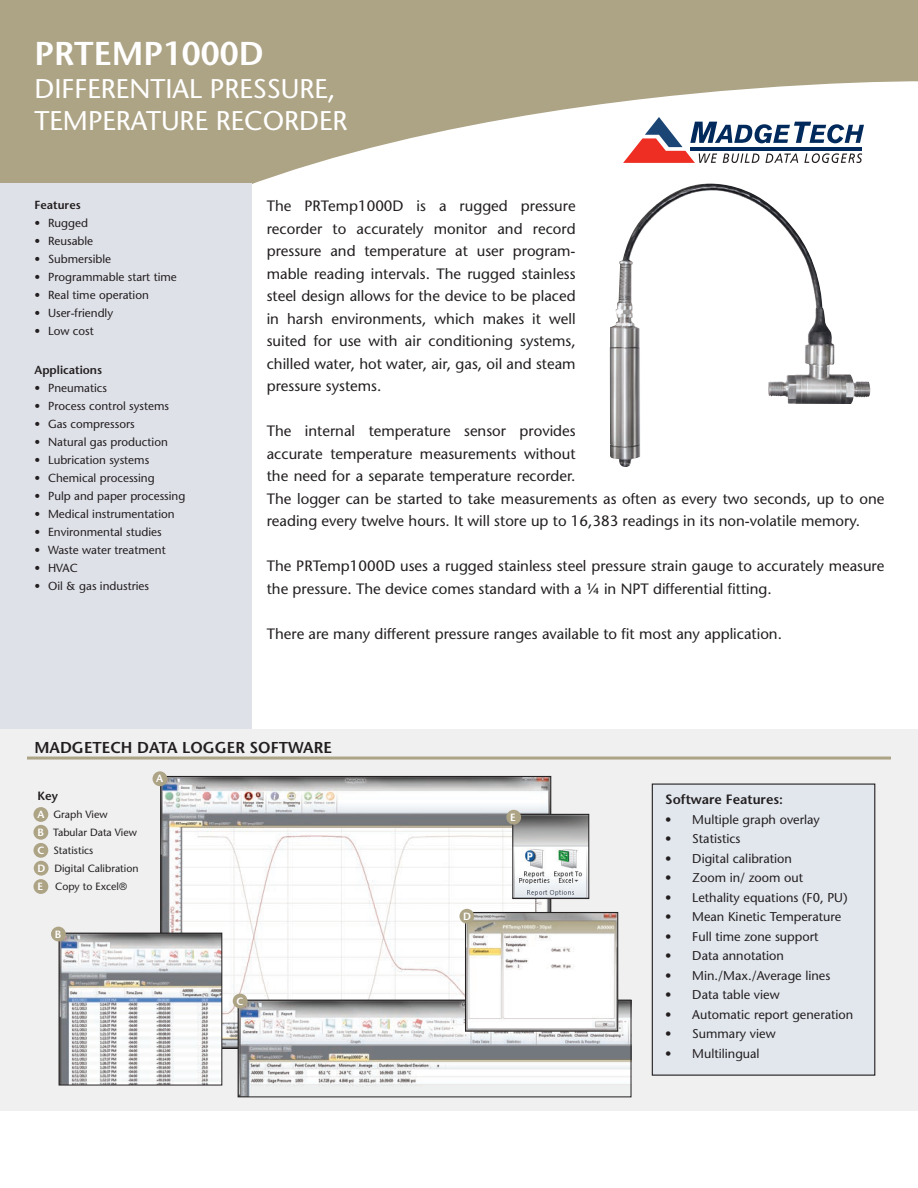
<style>
.page{position:relative;width:918px;height:1188px;background:#fff}
.page>*{position:absolute;margin:0;border:0;box-sizing:border-box;transform-origin:0 0}
.t1{font:600 33px "Stone Sans";color:#fff}
.t2{font:27px/32.4px "Stone Sans";color:#fff}
.t3{font:600 15.75px "Stone Sans";color:#231f20}
.t4{font:15px/22.5px "Stone Sans";color:#231f20}
.t5{font:600 13.5px "Stone Sans";color:#231f20}
.t6{font:12.75px "Stone Sans";color:#231f20}
.t7{font:600 12px "Stone Sans";color:#231f20}
.t8{font:11.7px "Stone Sans";color:#231f20}
.t9{font:600 11.7px "Stone Sans";color:#231f20}
.t10{font:10.5px/18px "Stone Sans";color:#231f20}
.t11{font:600 10.5px "Stone Sans";color:#fff}
.s1{font-weight:600;color:#fff}
</style>
<div class="page">
<svg style="left:0;top:0;width:918px;height:184px;fill:#ada385"></svg>
<div style="left:0;top:184px;width:252px;height:572px;background:#dfe1e9"></div>
<svg style="left:623px;top:117px;width:241px;height:46px"></svg>
<hr style="left:690px;top:147px;width:172px;height:4px;background:#00295c">
<div style="left:0;top:729px;width:918px;height:381px;background:#f0f0f0"></div>
<hr style="left:27px;top:757px;width:864px;height:3px;background:#ada385">
<div style="left:33px;top:879px;width:15px;height:15px;background:#ada385;border-radius:50%"></div>
<div style="left:652px;top:784px;width:223px;height:291px;background:#e2e7ee"></div>
<div style="left:652px;top:784px;width:223px;height:292px;border:1px solid #231f20"></div>
<div style="left:33px;top:807px;width:15px;height:15px;background:#ada385;border-radius:50%"></div>
<div style="left:33px;top:825px;width:15px;height:15px;background:#ada385;border-radius:50%"></div>
<div style="left:33px;top:843px;width:15px;height:15px;background:#ada385;border-radius:50%"></div>
<div style="left:34px;top:861px;width:15px;height:15px;background:#ada385;border-radius:50%"></div>
<img style="left:163px;top:778px;width:386px;height:269px">
<img style="left:61px;top:935px;width:159px;height:148px">
<div style="left:59px;top:933px;width:163px;height:152px;border:1px solid #231f20"></div>
<img style="left:240px;top:1002px;width:389px;height:93px">
<div style="left:238px;top:1000px;width:393px;height:97px;border:1px solid #231f20"></div>
<img style="left:467px;top:914px;width:149px;height:116px">
<div style="left:465px;top:912px;width:153px;height:120px;border:1px solid #231f20"></div>
<img style="left:514px;top:816px;width:73px;height:81px">
<div style="left:512px;top:814px;width:77px;height:85px;border:1px solid #231f20"></div>
<div style="left:459px;top:909px;width:15px;height:15px;background:#ada385;border-radius:50%"></div>
<div style="left:233px;top:994px;width:15px;height:14px;background:#ada385;border-radius:50%"></div>
<div style="left:51px;top:927px;width:15px;height:14px;background:#ada385;border-radius:50%"></div>
<div style="left:506px;top:810px;width:15px;height:15px;background:#ada385;border-radius:50%"></div>
<div style="left:153px;top:771px;width:14px;height:15px;background:#ada385;border-radius:50%"></div>
<img style="left:610px;top:184px;width:252px;height:283px">
<h1 class="t1" style="left:35px;top:34px;width:231px">PRTEMP1000D</h1>
<h2 class="t2" style="left:35px;top:72px;width:314px">DIFFERENTIAL PRESSURE,<br>TEMPERATURE RECORDER</h2>
<p class="t9" style="left:35px;top:198px;width:48px">Features</p>
<p class="t8" style="left:35px;top:216px;width:55px">• Rugged</p>
<p class="t8" style="left:35px;top:234px;width:60px">• Reusable</p>
<p class="t8" style="left:35px;top:252px;width:78px">• Submersible</p>
<p class="t8" style="left:35px;top:270px;width:144px">• Programmable start time</p>
<p class="t8" style="left:35px;top:288px;width:116px">• Real time operation</p>
<p class="t8" style="left:35px;top:306px;width:80px">• User-friendly</p>
<p class="t8" style="left:35px;top:324px;width:61px">• Low cost</p>
<p class="t9" style="left:35px;top:363px;width:69px">Applications</p>
<p class="t8" style="left:35px;top:381px;width:74px">• Pneumatics</p>
<p class="t8" style="left:35px;top:399px;width:136px">• Process control systems</p>
<p class="t8" style="left:35px;top:417px;width:102px">• Gas compressors</p>
<p class="t8" style="left:35px;top:435px;width:135px">• Natural gas production</p>
<p class="t8" style="left:35px;top:453px;width:116px">• Lubrication systems</p>
<p class="t8" style="left:35px;top:471px;width:122px">• Chemical processing</p>
<p class="t8" style="left:35px;top:489px;width:152px">• Pulp and paper processing</p>
<p class="t8" style="left:35px;top:507px;width:142px">• Medical instrumentation</p>
<p class="t8" style="left:35px;top:525px;width:129px">• Environmental studies</p>
<p class="t8" style="left:35px;top:543px;width:133px">• Waste water treatment</p>
<p class="t8" style="left:35px;top:561px;width:45px">• HVAC</p>
<p class="t8" style="left:35px;top:579px;width:116px">• Oil &amp; gas industries</p>
<p class="t4" style="left:267px;top:195px;width:310px;text-align:justify">The PRTemp1000D is a rugged pressure recorder to accurately monitor and record pressure and temperature at user program&shy;mable reading intervals. The rugged stainless steel design allows for the device to be placed in harsh environments, which makes it well suited for use with air conditioning systems, chilled water, hot water, air, gas, oil and steam pressure systems.</p>
<p class="t4" style="left:267px;top:420px;width:619px">The internal temperature sensor provides<br>accurate temperature measurements without<br>the need for a separate temperature recorder.<br>The logger can be started to take measurements as often as every two seconds, up to one reading every twelve hours. It will store up to 16,383 readings in its non-volatile memory.</p>
<p class="t4" style="left:267px;top:555px;width:619px">The PRTemp1000D uses a rugged stainless steel pressure strain gauge to accurately measure the pressure. The device comes standard with a ¼ in NPT differential fitting.</p>
<p class="t4" style="left:267px;top:622px;width:517px">There are many different pressure ranges available to fit most any application.</p>
<p class="t3" style="left:34px;top:738px;width:299px">MADGETECH DATA LOGGER SOFTWARE</p>
<p class="t7" style="left:37px;top:789px;width:22px">Key</p>
<p class="t10" style="left:37px;top:805px;width:103px"><span class="s1">A</span> Graph View<br><span class="s1">B</span> Tabular Data View<br><span class="s1">C</span> Statistics<br><span class="s1">D</span> Digital Calibration<br><span class="s1">E</span> Copy to Excel®</p>
<p class="t11" style="left:156px;top:773px;width:9px">A</p>
<p class="t11" style="left:55px;top:928px;width:8px">B</p>
<p class="t11" style="left:237px;top:995px;width:9px">C</p>
<p class="t11" style="left:463px;top:910px;width:9px">D</p>
<p class="t11" style="left:510px;top:811px;width:7px">E</p>
<p class="t5" style="left:665px;top:792px;width:119px">Software Features:</p>
<p class="t6" style="left:665px;top:812px;width:156px">• Multiple graph overlay</p>
<p class="t6" style="left:665px;top:831px;width:77px">• Statistics</p>
<p class="t6" style="left:665px;top:851px;width:128px">• Digital calibration</p>
<p class="t6" style="left:665px;top:870px;width:139px">• Zoom in/ zoom out</p>
<p class="t6" style="left:665px;top:890px;width:184px">• Lethality equations (F0, PU)</p>
<p class="t6" style="left:665px;top:909px;width:178px">• Mean Kinetic Temperature</p>
<p class="t6" style="left:665px;top:929px;width:155px">• Full time zone support</p>
<p class="t6" style="left:665px;top:948px;width:120px">• Data annotation</p>
<p class="t6" style="left:665px;top:968px;width:167px">• Min./Max./Average lines</p>
<p class="t6" style="left:665px;top:987px;width:116px">• Data table view</p>
<p class="t6" style="left:665px;top:1007px;width:190px">• Automatic report generation</p>
<p class="t6" style="left:665px;top:1026px;width:112px">• Summary view</p>
<p class="t6" style="left:665px;top:1046px;width:96px">• Multilingual</p>
</div>
